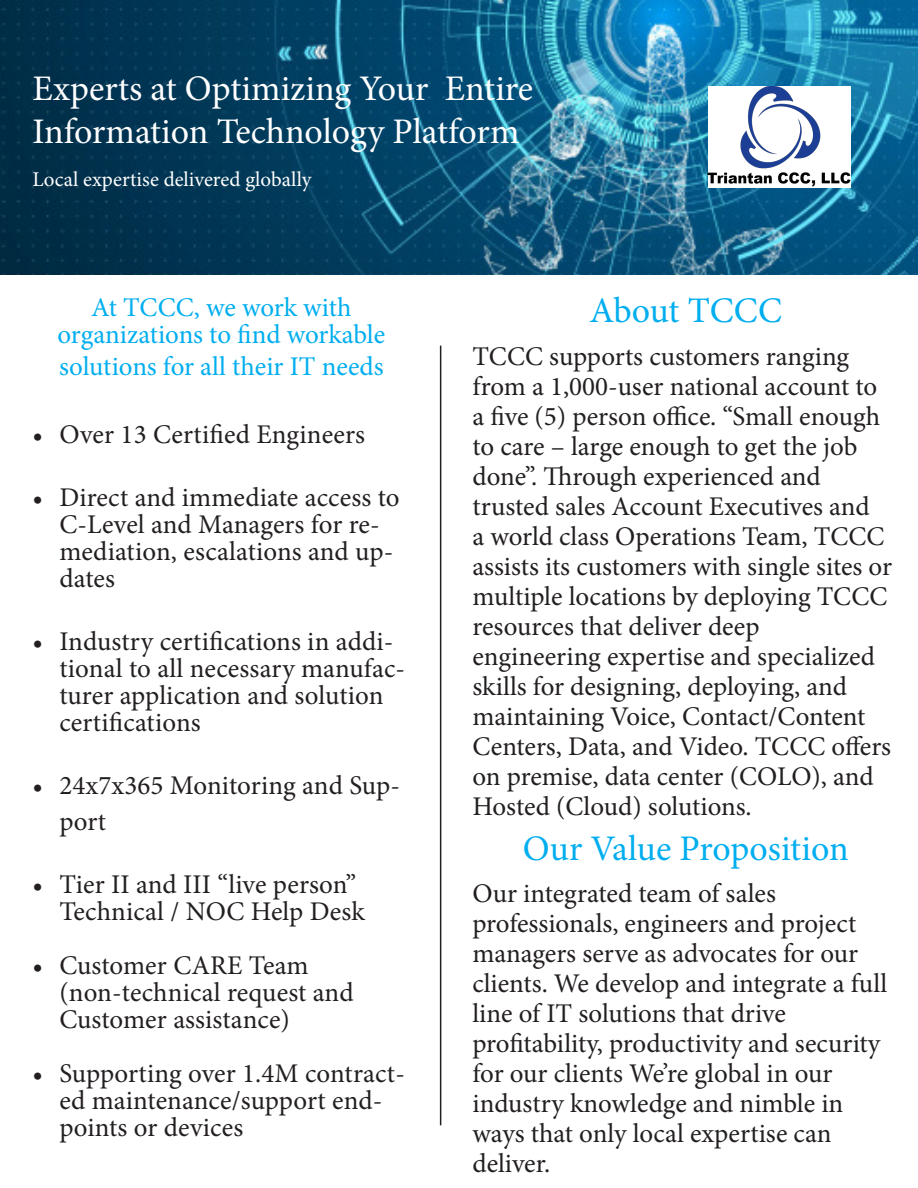
<style>
.page{position:relative;width:918px;height:1188px;background:#fff}
.page>*{position:absolute;margin:0;border:0;box-sizing:border-box;transform-origin:0 0}
.t1{font:36px/43.2px "Minion Pro";color:#fff}
.t2{font:36px "Minion Pro";color:#00aeef}
.t3{font:27px/30px "Minion Pro";color:#231f20}
.t4{font:27px/32.4px "Minion Pro";letter-spacing:-.005em;color:#00aeef}
.t5{font:21px "Minion Pro";color:#fff}
</style>
<div class="page">
<img style="left:0;top:0;width:918px;height:274px">
<hr style="left:440px;top:346px;width:1px;height:779px;background:#231f20">
<img style="left:708px;top:87px;width:142px;height:101px">
<p class="t1" style="left:32px;top:67px;width:502px">Experts at Optimizing Your Entire<br>Information Technology Platform</p>
<p class="t5" style="left:32px;top:165px;width:281px">Local expertise delivered globally</p>
<p class="t4" style="left:91px;top:291px;width:262px">At TCCC, we work with</p>
<p class="t4" style="left:58px;top:318px;width:329px">organizations to find workable solutions for all their IT needs</p>
<p class="t3" style="left:32px;top:420px;width:334px">• Over 13 Certified Engineers</p>
<p class="t3" style="left:59px;top:484px;width:342px;line-height:27px;text-indent:-27px">• Direct and immediate access to<br>C-Level and Managers for re&shy;mediation, escalations and up&shy;dates</p>
<p class="t3" style="left:59px;top:628px;width:347px;line-height:27px;text-indent:-27px">• Industry certifications in addi&shy;tional to all necessary manufac&shy;turer application and solution certifications</p>
<p class="t3" style="left:59px;top:768px;width:342px;line-height:36px;text-indent:-27px">• 24x7x365 Monitoring and Sup&shy;port</p>
<p class="t3" style="left:59px;top:871px;width:307px;line-height:27px;text-indent:-27px">• Tier II and III “live person”<br>Technical / NOC Help Desk</p>
<p class="t3" style="left:59px;top:952px;width:296px;line-height:27px;text-indent:-27px">• Customer CARE Team (non-technical request and<br>Customer assistance)</p>
<p class="t3" style="left:59px;top:1060px;width:347px;line-height:27px;text-indent:-27px">• Supporting over 1.4M contract&shy;ed maintenance/support end&shy;points or devices</p>
<p class="t2" style="left:590px;top:286px;width:194px">About TCCC</p>
<p class="t3" style="left:472px;top:342px;width:409px">TCCC supports customers ranging from a 1,000-user national account to a five (5) person office. “Small enough to care – large enough to get the job done”. Through experienced and</p>
<p class="t3" style="left:472px;top:492px;width:421px">trusted sales Account Executives and<br>a world class Operations Team, TCCC assists its customers with single sites or multiple locations by deploying TCCC resources that deliver deep</p>
<p class="t3" style="left:472px;top:642px;width:420px">engineering expertise and specialized skills for designing, deploying, and maintaining Voice, Contact/Content Centers, Data, and Video. TCCC offers on premise, data center (COLO), and Hosted (Cloud) solutions.</p>
<p class="t2" style="left:523px;top:825px;width:327px">Our Value Proposition</p>
<p class="t3" style="left:472px;top:879px;width:305px">Our integrated team of sales</p>
<p class="t3" style="left:472px;top:909px;width:416px">professionals, engineers and project managers serve as advocates for our clients. We develop and integrate a full line of IT solutions that drive</p>
<p class="t3" style="left:472px;top:1029px;width:409px">profitability, productivity and security for our clients We’re global in our</p>
<p class="t3" style="left:472px;top:1089px;width:372px">industry knowledge and nimble in ways that only local expertise can</p>
<p class="t3" style="left:472px;top:1149px;width:79px">deliver.</p>
</div>
